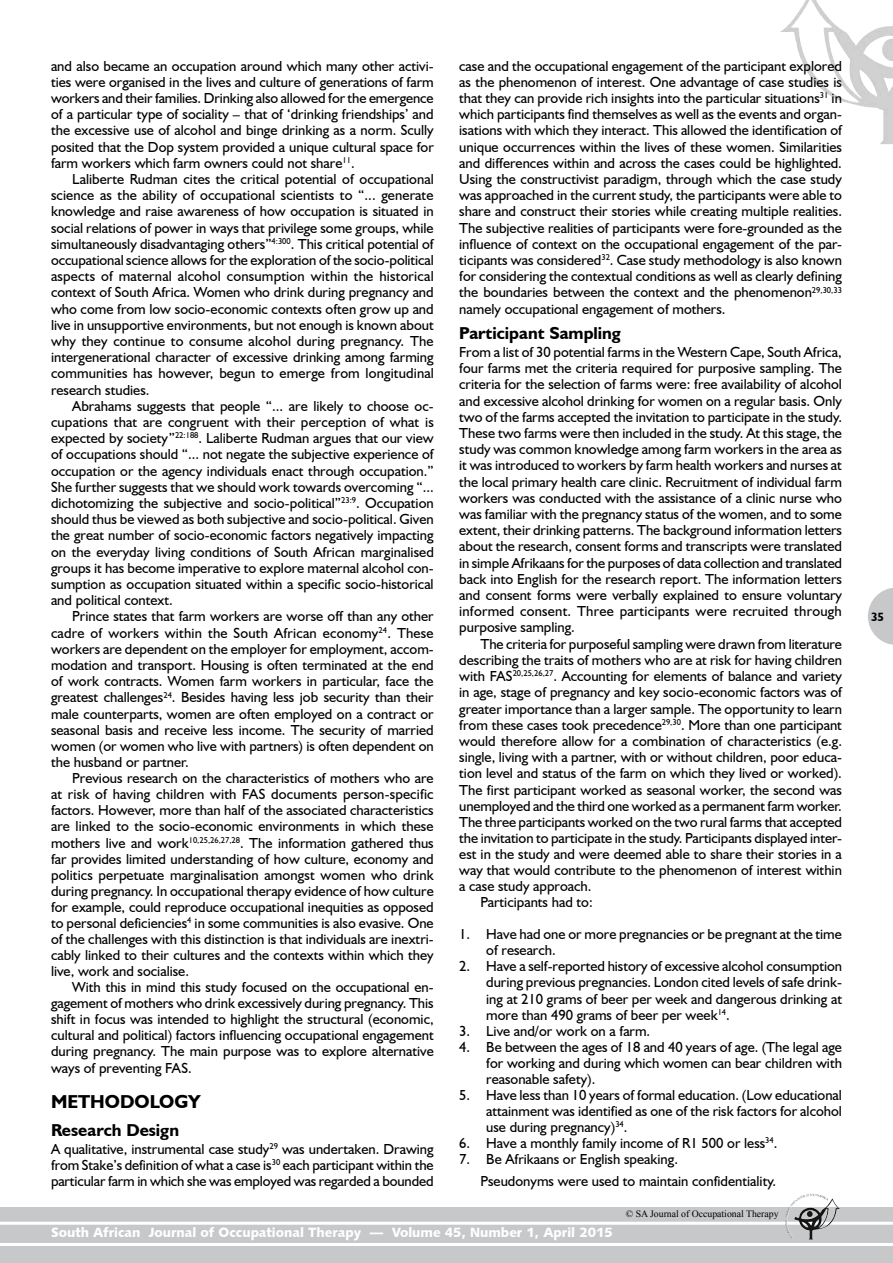
<style>
.page{position:relative;width:893px;height:1263px;background:#fff}
.page>*{position:absolute;margin:0;border:0;box-sizing:border-box;transform-origin:0 0}
.t1{font:700 18.75px "Humanist 521 BT";color:#000}
.t2{font:700 17.25px "Humanist 521 BT";color:#000}
.t3{font:14.55px/16.2px "Humanist 521 BT";color:#000;text-align:justify}
.t4{font:13.5px "Humanist 531 BT Black A";color:#fff}
.t5{font:700 12px "Humanist 521 BT";color:#000}
.t6{font:9.75px "Times New Roman";color:#000}
</style>
<div class="page">
<svg style="left:868px;top:588px;width:25px;height:57px"></svg>
<div style="left:0;top:1208px;width:893px;height:55px;background:#c7c8ca"></div>
<hr style="left:0;top:1222px;width:893px;height:3px;background:#fff">
<hr style="left:0;top:1243px;width:893px;height:3px;background:#fff">
<img style="left:805px;top:1194px;width:18px;height:4px">
<img style="left:780px;top:0;width:113px;height:144px">
<p class="t3" style="left:51px;top:57px;width:384px">and also became an occupation around which many other activi&shy;ties were organised in the lives and culture of generations of farm workers and their families. Drinking also allowed for the emergence of a particular type of sociality – that of ‘drinking friendships’ and the excessive use of alcohol and binge drinking as a norm. Scully posited that the Dop system provided a unique cultural space for farm workers which farm owners could not share<sup>11</sup>.</p>
<p class="t3" style="left:51px;top:171px;width:384px;text-indent:21px">Laliberte Rudman cites the critical potential of occupational science as the ability of occupational scientists to “... generate knowledge and raise awareness of how occupation is situated in social relations of power in ways that privilege some groups, while simultaneously disadvantaging others”<sup>4:300</sup>. This critical potential of occupational science allows for the exploration of the socio-political aspects of maternal alcohol consumption within the historical context of South Africa. Women who drink during pregnancy and who come from low socio-economic contexts often grow up and live in unsupportive environments, but not enough is known about why they continue to consume alcohol during pregnancy. The intergenerational character of excessive drinking among farming communities has however, begun to emerge from longitudinal research studies.</p>
<p class="t3" style="left:51px;top:397px;width:384px;text-indent:21px">Abrahams suggests that people “... are likely to choose oc&shy;cupations that are congruent with their perception of what is expected by society”<sup>22:188</sup>. Laliberte Rudman argues that our view of occupations should “... not negate the subjective experience of occupation or the agency individuals enact through occupation.” She further suggests that we should work towards overcoming “... dichotomizing the subjective and socio-political”<sup>23:9</sup>. Occupation should thus be viewed as both subjective and socio-political. Given the great number of socio-economic factors negatively impacting on the everyday living conditions of South African marginalised groups it has become imperative to explore maternal alcohol con&shy;sumption as occupation situated within a specific socio-historical and political context.</p>
<p class="t3" style="left:51px;top:608px;width:384px;text-indent:21px">Prince states that farm workers are worse off than any other cadre of workers within the South African economy<sup>24</sup>. These workers are dependent on the employer for employment, accom&shy;modation and transport. Housing is often terminated at the end of work contracts. Women farm workers in particular, face the greatest challenges<sup>24</sup>. Besides having less job security than their male counterparts, women are often employed on a contract or seasonal basis and receive less income. The security of married women (or women who live with partners) is often dependent on the husband or partner.</p>
<p class="t3" style="left:51px;top:770px;width:384px;text-indent:21px">Previous research on the characteristics of mothers who are at risk of having children with FAS documents person-specific factors. However, more than half of the associated characteristics are linked to the socio-economic environments in which these mothers live and work<sup>10,25,26,27,28</sup>. The information gathered thus far provides limited understanding of how culture, economy and politics perpetuate marginalisation amongst women who drink during pregnancy. In occupational therapy evidence of how culture for example, could reproduce occupational inequities as opposed to personal deficiencies<sup>4</sup> in some communities is also evasive. One of the challenges with this distinction is that individuals are inextri&shy;cably linked to their cultures and the contexts within which they live, work and socialise.</p>
<p class="t3" style="left:51px;top:979px;width:384px;text-indent:21px">With this in mind this study focused on the occupational en&shy;gagement of mothers who drink excessively during pregnancy. This shift in focus was intended to highlight the structural (economic, cultural and political) factors influencing occupational engagement during pregnancy. The main purpose was to explore alternative ways of preventing FAS.</p>
<p class="t1" style="left:51px;top:1090px;width:151px">METHODOLOGY</p>
<p class="t2" style="left:51px;top:1119px;width:130px">Research Design</p>
<p class="t3" style="left:51px;top:1141px;width:384px">A qualitative, instrumental case study<sup>29</sup> was undertaken. Drawing from Stake’s definition of what a case is<sup>30</sup> each participant within the particular farm in which she was employed was regarded a bounded</p>
<p class="t3" style="left:459px;top:57px;width:384px">case and the occupational engagement of the participant explored as the phenomenon of interest. One advantage of case studies is that they can provide rich insights into the particular situations<sup>31</sup> in which participants find themselves as well as the events and organ&shy;isations with which they interact. This allowed the identification of unique occurrences within the lives of these women. Similarities and differences within and across the cases could be highlighted.<br>Using the constructivist paradigm, through which the case study was approached in the current study, the participants were able to share and construct their stories while creating multiple realities.<br>The subjective realities of participants were fore-grounded as the influence of context on the occupational engagement of the par&shy;ticipants was considered<sup>32</sup>. Case study methodology is also known for considering the contextual conditions as well as clearly defining the boundaries between the context and the phenomenon<sup>29,30,33 </sup>namely occupational engagement of mothers.</p>
<p class="t2" style="left:459px;top:322px;width:163px">Participant Sampling</p>
<p class="t3" style="left:459px;top:344px;width:384px">From a list of 30 potential farms in the Western Cape, South Africa, four farms met the criteria required for purposive sampling. The criteria for the selection of farms were: free availability of alcohol and excessive alcohol drinking for women on a regular basis. Only two of the farms accepted the invitation to participate in the study.<br>These two farms were then included in the study. At this stage, the study was common knowledge among farm workers in the area as it was introduced to workers by farm health workers and nurses at the local primary health care clinic. Recruitment of individual farm workers was conducted with the assistance of a clinic nurse who was familiar with the pregnancy status of the women, and to some extent, their drinking patterns. The background information letters about the research, consent forms and transcripts were translated in simple Afrikaans for the purposes of data collection and translated back into English for the research report. The information letters and consent forms were verbally explained to ensure voluntary informed consent. Three participants were recruited through purposive sampling.</p>
<p class="t3" style="left:480px;top:635px;width:363px">The criteria for purposeful sampling were drawn from literature</p>
<p class="t3" style="left:459px;top:651px;width:384px">describing the traits of mothers who are at risk for having children</p>
<p class="t3" style="left:459px;top:668px;width:384px">with FAS<sup>20,25,26,27</sup>. Accounting for elements of balance and variety</p>
<p class="t3" style="left:459px;top:684px;width:384px">in age, stage of pregnancy and key socio-economic factors was of</p>
<p class="t3" style="left:459px;top:700px;width:384px">greater importance than a larger sample. The opportunity to learn</p>
<p class="t3" style="left:459px;top:716px;width:384px">from these cases took precedence<sup>29,30</sup>. More than one participant</p>
<p class="t3" style="left:459px;top:732px;width:384px">would therefore allow for a combination of characteristics (e.g.</p>
<p class="t3" style="left:459px;top:749px;width:384px">single, living with a partner, with or without children, poor educa-</p>
<p class="t3" style="left:459px;top:765px;width:384px">tion level and status of the farm on which they lived or worked).</p>
<p class="t3" style="left:459px;top:781px;width:384px">The first participant worked as seasonal worker, the second was</p>
<p class="t3" style="left:459px;top:797px;width:384px">unemployed and the third one worked as a permanent farm worker.</p>
<p class="t3" style="left:459px;top:813px;width:384px">The three participants worked on the two rural farms that accepted</p>
<p class="t3" style="left:459px;top:829px;width:384px">the invitation to participate in the study. Participants displayed inter-</p>
<p class="t3" style="left:459px;top:845px;width:384px">est in the study and were deemed able to share their stories in a</p>
<p class="t3" style="left:459px;top:861px;width:384px">way that would contribute to the phenomenon of interest within</p>
<p class="t3" style="left:459px;top:878px;width:134px">a case study approach.</p>
<p class="t3" style="left:480px;top:894px;width:114px">Participants had to:</p>
<p class="t3" style="left:486px;top:926px;width:357px;text-indent:-27px">1. Have had one or more pregnancies or be pregnant at the time of research.</p>
<p class="t3" style="left:486px;top:958px;width:357px;text-indent:-27px">2. Have a self-reported history of excessive alcohol consumption during previous pregnancies. London cited levels of safe drink&shy;ing at 210 grams of beer per week and dangerous drinking at more than 490 grams of beer per week<sup>14</sup>.</p>
<p class="t3" style="left:459px;top:1022px;width:193px">3. Live and/or work on a farm.</p>
<p class="t3" style="left:486px;top:1038px;width:357px;text-indent:-27px">4. Be between the ages of 18 and 40 years of age. (The legal age for working and during which women can bear children with reasonable safety).</p>
<p class="t3" style="left:486px;top:1086px;width:357px;text-indent:-27px">5. Have less than 10 years of formal education. (Low educational attainment was identified as one of the risk factors for alcohol use during pregnancy)<sup>34</sup>.</p>
<p class="t3" style="left:459px;top:1134px;width:320px">6. Have a monthly family income of R1 500 or less<sup>34</sup>.</p>
<p class="t3" style="left:480px;top:1147px;width:297px;line-height:22.4px;text-indent:-21px">7. Be Afrikaans or English speaking.<br>Pseudonyms were used to maintain confidentiality.</p>
<p class="t6" style="left:626px;top:1207px;width:154px">© SA Journal of Occupational Therapy</p>
<p class="t4" style="left:51px;top:1224px;width:563px">South African Journal of Occupational Therapy — Volume 45, Number 1, April 2015</p>
<p class="t5" style="left:871px;top:609px;width:15px">35</p>
</div>
